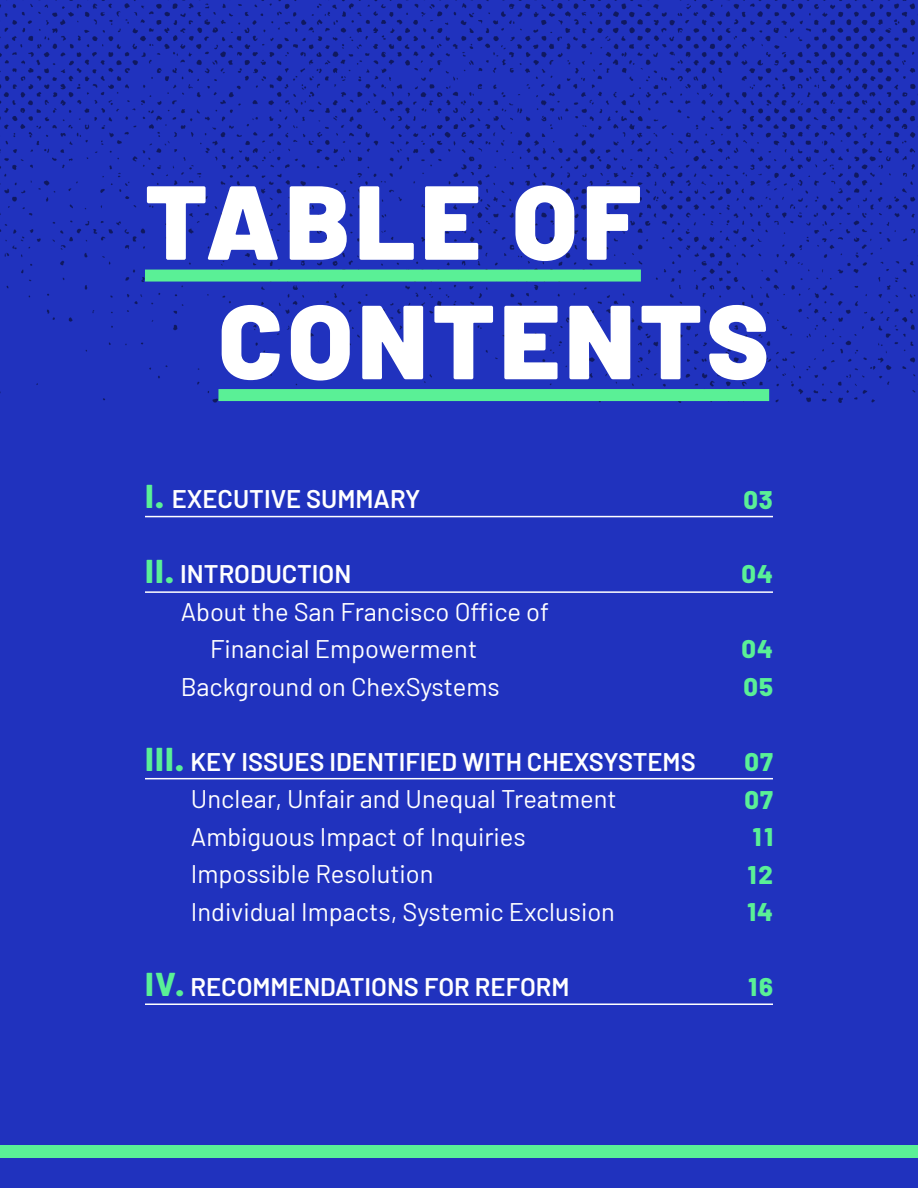
<style>
.page{position:relative;width:918px;height:1188px;background:#2032be}
.page>*{position:absolute;margin:0;border:0;box-sizing:border-box;transform-origin:0 0}
.body{font:900 105px "Barlow";letter-spacing:.05em;color:#fff}
.body-2{font:25.5px/37.5px "Barlow";color:#fff}
.body-3{font:600 25.5px "Barlow";color:#fff}
.body-4{font:800 25.5px "Barlow";letter-spacing:.04em;color:#5af096}
.s1{font-weight:800;font-size:33px;color:#5af096}
</style>
<div class="page">
<img style="left:0;top:0;width:918px;height:403px">
<div style="left:218px;top:389px;width:551px;height:12px;background:#5af096"></div>
<div style="left:145px;top:270px;width:496px;height:12px;background:#5af096"></div>
<div style="left:0;top:1145px;width:918px;height:13px;background:#5af096"></div>
<hr style="left:145px;top:516px;width:628px;height:1px;background:#fff">
<hr style="left:145px;top:778px;width:628px;height:1px;background:#fff">
<hr style="left:145px;top:591px;width:628px;height:2px;background:#fff">
<hr style="left:145px;top:1004px;width:628px;height:1px;background:#fff">
<p class="body" style="left:145px;top:157px;width:497px">TABLE OF</p>
<p class="body" style="left:219px;top:276px;width:552px">CONTENTS</p>
<p class="body-3" style="left:145px;top:483px;width:277px"><span class="s1">I.</span> EXECUTIVE SUMMARY</p>
<p class="body-3" style="left:145px;top:558px;width:208px"><span class="s1">II.</span> INTRODUCTION</p>
<p class="body-2" style="left:210px;top:592px;width:341px;text-indent:-29px">About the San Francisco Office of<br>Financial Empowerment</p>
<p class="body-2" style="left:181px;top:667px;width:321px">Background on ChexSystems</p>
<p class="body-3" style="left:145px;top:746px;width:552px"><span class="s1">III.</span> KEY ISSUES IDENTIFIED WITH CHEXSYSTEMS</p>
<p class="body-2" style="left:191px;top:780px;width:428px">Unclear, Unfair and Unequal Treatment</p>
<p class="body-2" style="left:191px;top:817px;width:336px">Ambiguous Impact of Inquiries</p>
<p class="body-2" style="left:191px;top:855px;width:244px">Impossible Resolution</p>
<p class="body-2" style="left:191px;top:892px;width:426px">Individual Impacts, Systemic Exclusion</p>
<p class="body-3" style="left:145px;top:971px;width:426px"><span class="s1">IV.</span> RECOMMENDATIONS FOR REFORM</p>
<p class="body-4" style="left:743px;top:483px;width:31px">03</p>
<p class="body-4" style="left:741px;top:558px;width:33px">04</p>
<p class="body-4" style="left:741px;top:633px;width:33px">04</p>
<p class="body-4" style="left:743px;top:671px;width:31px">05</p>
<p class="body-4" style="left:745px;top:746px;width:30px">07</p>
<p class="body-4" style="left:745px;top:783px;width:30px">07</p>
<p class="body-4" style="left:753px;top:821px;width:22px">11</p>
<p class="body-4" style="left:748px;top:859px;width:27px">12</p>
<p class="body-4" style="left:747px;top:896px;width:27px">14</p>
<p class="body-4" style="left:749px;top:971px;width:26px">16</p>
</div>
